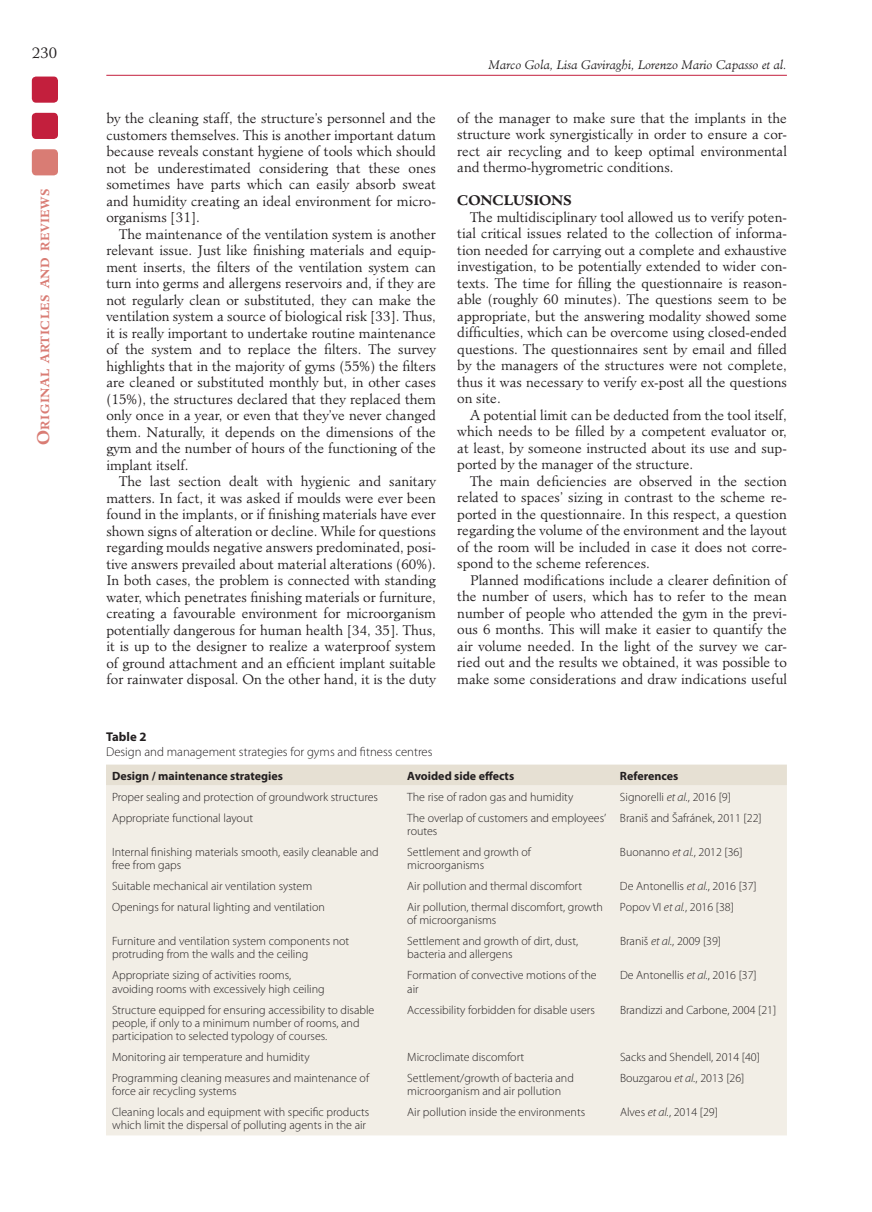
<style>
.page{position:relative;width:872px;height:1212px;background:#fff}
.page>*{position:absolute;margin:0;border:0;box-sizing:border-box;transform-origin:0 0}
.t1{font:300 15px "Minister Std";color:#231f20}
.t2{font:300 13.5px/16.5px "Minister Std";color:#231f20;text-align:justify}
.t3{font:700 13.5px "Minister Std";letter-spacing:-.02em;color:#231f20}
.t4{font:300 12.75px "Myriad Pro";color:#231f20}
.t5{font:700 12.75px "Myriad Pro";color:#231f20}
.t6{font:300 12px/13.2px "Myriad Pro";color:#231f20}
.t7{font:700 12px "Myriad Pro";color:#231f20}
.t8{font:italic 300 12px "Minister Std";color:#231f20}
.t9{font:700 11.55px "Minister Std";letter-spacing:.045em;color:#d97c74}
.s1{font-size:16.5px}
.s2{font-style:italic}
</style>
<div class="page">
<hr style="left:106px;top:75px;width:681px;height:1px;background:#c31f3d">
<div style="left:32px;top:77px;width:26px;height:26px;background:#c31f3d;border-radius:4px"></div>
<div style="left:32px;top:113px;width:26px;height:26px;background:#c31f3d;border-radius:4px"></div>
<div style="left:32px;top:149px;width:26px;height:26px;background:#d97c74;border-radius:4px"></div>
<div style="left:106px;top:764px;width:681px;height:21px;background:#e6e0d3"></div>
<div style="left:106px;top:785px;width:681px;height:350px;background:#f2eee6"></div>
<p class="t1" style="left:32px;top:44px;width:27px">230</p>
<p class="t9" style="left:38px;top:445px;width:258px;rotate:-90deg"><span class="s1">O</span>riginal articles and reviews</p>
<p class="t2" style="left:106px;top:110px;width:331px">by the cleaning staff, the structure’s personnel and the customers themselves. This is another important datum because reveals constant hygiene of tools which should not be underestimated considering that these ones sometimes have parts which can easily absorb sweat and humidity creating an ideal environment for micro&shy;organisms [31].</p>
<p class="t2" style="left:106px;top:226px;width:331px;text-indent:13px">The maintenance of the ventilation system is another relevant issue. Just like finishing materials and equip&shy;ment inserts, the filters of the ventilation system can turn into germs and allergens reservoirs and, if they are not regularly clean or substituted, they can make the ventilation system a source of biological risk [33]. Thus, it is really important to undertake routine maintenance of the system and to replace the filters. The survey highlights that in the majority of gyms (55%) the filters are cleaned or substituted monthly but, in other cases (15%), the structures declared that they replaced them only once in a year, or even that they’ve never changed them. Naturally, it depends on the dimensions of the gym and the number of hours of the functioning of the implant itself.</p>
<p class="t2" style="left:106px;top:473px;width:331px;text-indent:13px">The last section dealt with hygienic and sanitary matters. In fact, it was asked if moulds were ever been found in the implants, or if finishing materials have ever shown signs of alteration or decline. While for questions regarding moulds negative answers predominated, posi&shy;tive answers prevailed about material alterations (60%).<br>In both cases, the problem is connected with standing water, which penetrates finishing materials or furniture, creating a favourable environment for microorganism potentially dangerous for human health [34, 35]. Thus, it is up to the designer to realize a waterproof system of ground attachment and an efficient implant suitable for rainwater disposal. On the other hand, it is the duty</p>
<p class="t8" style="left:488px;top:58px;width:300px">Marco Gola, Lisa Gaviraghi, Lorenzo Mario Capasso et al.</p>
<p class="t2" style="left:457px;top:110px;width:331px">of the manager to make sure that the implants in the structure work synergistically in order to ensure a cor&shy;rect air recycling and to keep optimal environmental and thermo-hygrometric conditions.</p>
<p class="t3" style="left:457px;top:192px;width:116px">CONCLUSIONS</p>
<p class="t2" style="left:457px;top:209px;width:331px;text-indent:13px">The multidisciplinary tool allowed us to verify poten&shy;tial critical issues related to the collection of informa&shy;tion needed for carrying out a complete and exhaustive investigation, to be potentially extended to wider con&shy;texts. The time for filling the questionnaire is reason&shy;able (roughly 60 minutes). The questions seem to be appropriate, but the answering modality showed some difficulties, which can be overcome using closed-ended questions. The questionnaires sent by email and filled by the managers of the structures were not complete, thus it was necessary to verify ex-post all the questions on site.</p>
<p class="t2" style="left:457px;top:407px;width:331px;text-indent:13px">A potential limit can be deducted from the tool itself, which needs to be filled by a competent evaluator or, at least, by someone instructed about its use and sup&shy;ported by the manager of the structure.</p>
<p class="t2" style="left:457px;top:473px;width:331px;text-indent:13px">The main deficiencies are observed in the section related to spaces’ sizing in contrast to the scheme re&shy;ported in the questionnaire. In this respect, a question regarding the volume of the environment and the layout of the room will be included in case it does not corre&shy;spond to the scheme references.</p>
<p class="t2" style="left:457px;top:572px;width:331px;text-indent:13px">Planned modifications include a clearer definition of the number of users, which has to refer to the mean number of people who attended the gym in the previ&shy;ous 6 months. This will make it easier to quantify the air volume needed. In the light of the survey we car&shy;ried out and the results we obtained, it was possible to make some considerations and draw indications useful</p>
<p class="t5" style="left:106px;top:728px;width:42px">Table 2</p>
<p class="t4" style="left:106px;top:745px;width:328px">Design and management strategies for gyms and fitness centres</p>
<p class="t7" style="left:112px;top:768px;width:172px">Design / maintenance strategies</p>
<p class="t7" style="left:407px;top:768px;width:108px">Avoided side effects</p>
<p class="t7" style="left:620px;top:768px;width:60px">References</p>
<p class="t6" style="left:112px;top:790px;width:267px">Proper sealing and protection of groundwork structures</p>
<p class="t6" style="left:407px;top:790px;width:167px">The rise of radon gas and humidity</p>
<p class="t6" style="left:620px;top:790px;width:112px">Signorelli <span class="s2">et al.</span>, 2016 [9]</p>
<p class="t6" style="left:112px;top:811px;width:143px">Appropriate functional layout</p>
<p class="t6" style="left:407px;top:811px;width:200px">The overlap of customers and employees’ routes</p>
<p class="t6" style="left:620px;top:811px;width:143px">Braniš and Šafránek, 2011 [22]</p>
<p class="t6" style="left:112px;top:845px;width:268px">Internal finishing materials smooth, easily cleanable and free from gaps</p>
<p class="t6" style="left:407px;top:845px;width:125px">Settlement and growth of microorganisms</p>
<p class="t6" style="left:620px;top:845px;width:124px">Buonanno <span class="s2">et al.</span>, 2012 [36]</p>
<p class="t6" style="left:112px;top:879px;width:202px">Suitable mechanical air ventilation system</p>
<p class="t6" style="left:407px;top:879px;width:176px">Air pollution and thermal discomfort</p>
<p class="t6" style="left:620px;top:879px;width:138px">De Antonellis <span class="s2">et al.</span>, 2016 [37]</p>
<p class="t6" style="left:112px;top:900px;width:214px">Openings for natural lighting and ventilation</p>
<p class="t6" style="left:407px;top:900px;width:197px">Air pollution, thermal discomfort, growth of microorganisms</p>
<p class="t6" style="left:620px;top:900px;width:115px">Popov VI <span class="s2">et al.</span>, 2016 [38]</p>
<p class="t6" style="left:112px;top:935px;width:239px">Furniture and ventilation system components not protruding from the walls and the ceiling</p>
<p class="t6" style="left:407px;top:935px;width:172px">Settlement and growth of dirt, dust, bacteria and allergens</p>
<p class="t6" style="left:620px;top:935px;width:103px">Braniš <span class="s2">et al.</span>, 2009 [39]</p>
<p class="t6" style="left:112px;top:969px;width:214px">Appropriate sizing of activities rooms, avoiding rooms with excessively high ceiling</p>
<p class="t6" style="left:407px;top:969px;width:191px">Formation of convective motions of the air</p>
<p class="t6" style="left:620px;top:969px;width:138px">De Antonellis <span class="s2">et al.</span>, 2016 [37]</p>
<p class="t6" style="left:112px;top:1003px;width:264px">Structure equipped for ensuring accessibility to disable people, if only to a minimum number of rooms, and participation to selected typology of courses.</p>
<p class="t6" style="left:407px;top:1003px;width:189px">Accessibility forbidden for disable users</p>
<p class="t6" style="left:620px;top:1003px;width:158px">Brandizzi and Carbone, 2004 [21]</p>
<p class="t6" style="left:112px;top:1050px;width:199px">Monitoring air temperature and humidity</p>
<p class="t6" style="left:407px;top:1050px;width:118px">Microclimate discomfort</p>
<p class="t6" style="left:620px;top:1050px;width:141px">Sacks and Shendell, 2014 [40]</p>
<p class="t6" style="left:112px;top:1071px;width:259px">Programming cleaning measures and maintenance of force air recycling systems</p>
<p class="t6" style="left:407px;top:1071px;width:168px">Settlement/growth of bacteria and microorganism and air pollution</p>
<p class="t6" style="left:620px;top:1071px;width:126px">Bouzgarou <span class="s2">et al.</span>, 2013 [26]</p>
<p class="t6" style="left:112px;top:1106px;width:259px">Cleaning locals and equipment with specific products which limit the dispersal of polluting agents in the air</p>
<p class="t6" style="left:407px;top:1106px;width:179px">Air pollution inside the environments</p>
<p class="t6" style="left:620px;top:1106px;width:99px">Alves <span class="s2">et al.</span>, 2014 [29]</p>
</div>
